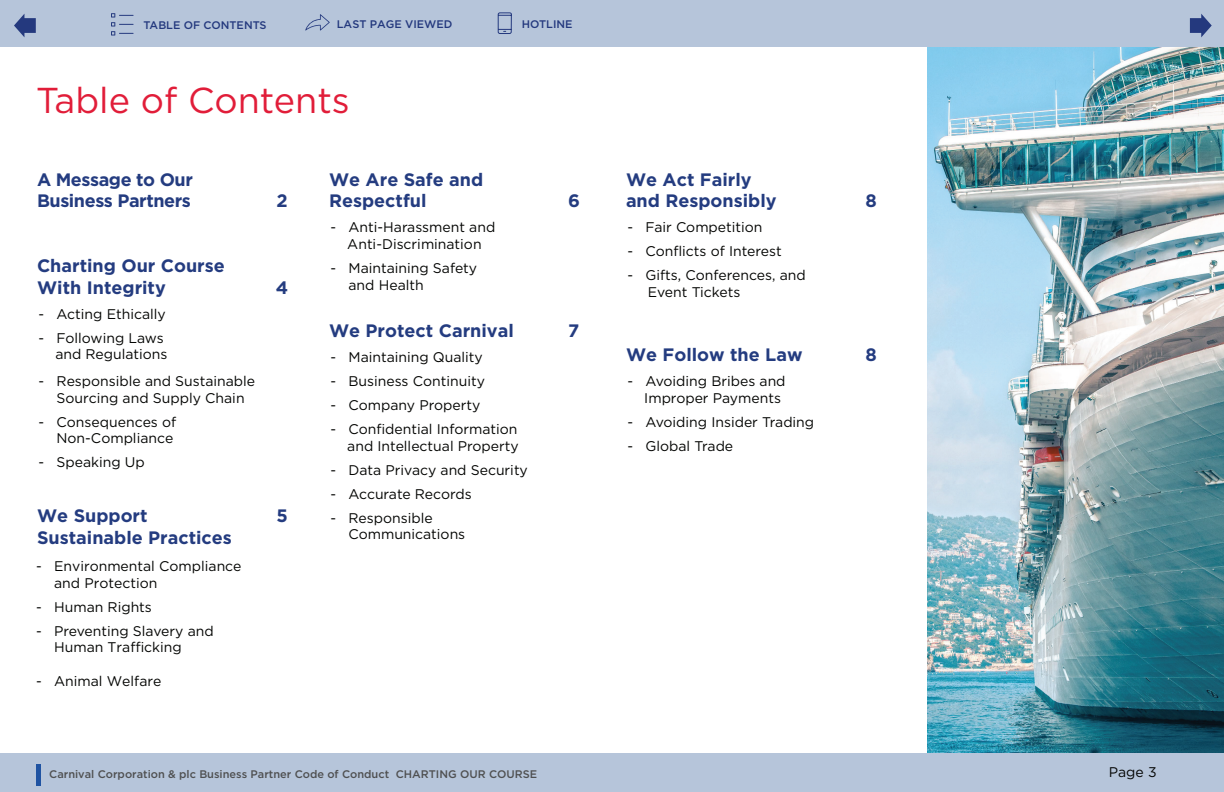
<style>
.page{position:relative;width:1224px;height:792px;background:#fff}
.page>*{position:absolute;margin:0;border:0;box-sizing:border-box;transform-origin:0 0}
.t1{font:36px "Gotham";color:#e11d39}
.t2{font:700 18px/21.6px "Gotham";color:#243c80}
.t3{font:700 18px/21.6px "Gotham";letter-spacing:-.025em;color:#243c80}
.t4{font:14px/16.8px "Gotham";color:#040503}
.t5{font:500 11px "Gotham";color:#4f5051}
.t6{font:500 11px "Gotham";color:#24397e}
</style>
<div class="page">
<img style="left:927px;top:46px;width:297px;height:708px">
<div style="left:0;top:0;width:1224px;height:46px;background:#b6c5da"></div>
<svg style="left:111px;top:13px;width:23px;height:23px"></svg>
<svg style="left:1190px;top:14px;width:22px;height:23px"></svg>
<svg style="left:14px;top:14px;width:22px;height:23px"></svg>
<svg style="left:305px;top:14px;width:25px;height:17px"></svg>
<svg style="left:497px;top:12px;width:15px;height:22px"></svg>
<div style="left:0;top:754px;width:1224px;height:38px;background:#b6c5da"></div>
<div style="left:36px;top:764px;width:5px;height:21px;background:#1f53a2"></div>
<p class="t6" style="left:144px;top:18px;width:125px">TABLE OF CONTENTS</p>
<p class="t6" style="left:337px;top:17px;width:117px">LAST PAGE VIEWED</p>
<p class="t6" style="left:522px;top:17px;width:52px">HOTLINE</p>
<h2 class="t1" style="left:36px;top:77px;width:315px">Table of Contents</h2>
<p class="t3" style="left:37px;top:168px;width:157px">A Message to Our<br>Business Partners</p>
<p class="t2" style="left:276px;top:189px;width:13px">2</p>
<p class="t2" style="left:329px;top:168px;width:156px">We Are Safe and<br>Respectful</p>
<p class="t2" style="left:568px;top:189px;width:13px">6</p>
<p class="t2" style="left:37px;top:254px;width:189px">Charting Our Course<br>With Integrity</p>
<p class="t4" style="left:39px;top:305px;width:129px">- Acting Ethically</p>
<p class="t4" style="left:39px;top:329px;width:130px;text-align:right">- Following Laws and Regulations</p>
<p class="t4" style="left:39px;top:373px;width:218px;text-align:center">- Responsible and Sustainable<br>Sourcing and Supply Chain</p>
<p class="t4" style="left:39px;top:413px;width:139px;text-align:right">- Consequences of<br>Non-Compliance</p>
<p class="t4" style="left:39px;top:453px;width:108px">- Speaking Up</p>
<p class="t2" style="left:276px;top:276px;width:14px">4</p>
<p class="t2" style="left:37px;top:505px;width:112px">We Support</p>
<p class="t2" style="left:276px;top:505px;width:13px">5</p>
<p class="t2" style="left:37px;top:526px;width:196px">Sustainable Practices</p>
<p class="t4" style="left:54px;top:557px;width:189px;text-indent:-18px">- Environmental Compliance and Protection</p>
<p class="t4" style="left:36px;top:598px;width:117px">- Human Rights</p>
<p class="t4" style="left:54px;top:622px;width:161px;text-indent:-18px">- Preventing Slavery and<br>Human Tra°cking</p>
<p class="t4" style="left:36px;top:672px;width:127px">- Animal Welfare</p>
<p class="t4" style="left:331px;top:219px;width:166px;text-align:center">- Anti-Harassment and<br>Anti-Discrimination</p>
<p class="t4" style="left:349px;top:259px;width:130px;text-indent:-18px">- Maintaining Safety and Health</p>
<p class="t2" style="left:329px;top:319px;width:186px">We Protect Carnival</p>
<p class="t2" style="left:568px;top:319px;width:13px">7</p>
<p class="t4" style="left:331px;top:348px;width:154px">- Maintaining Quality</p>
<p class="t4" style="left:331px;top:372px;width:156px">- Business Continuity</p>
<p class="t4" style="left:331px;top:396px;width:151px">- Company Property</p>
<p class="t4" style="left:331px;top:420px;width:190px;text-align:right">- Confdential Information and Intellectual Property</p>
<p class="t4" style="left:331px;top:461px;width:199px">- Data Privacy and Security</p>
<p class="t4" style="left:331px;top:485px;width:143px">- Accurate Records</p>
<p class="t4" style="left:349px;top:509px;width:118px;text-indent:-18px">- Responsible<br>Communications</p>
<p class="t2" style="left:626px;top:168px;width:152px">We Act Fairly and Responsibly</p>
<p class="t4" style="left:628px;top:219px;width:137px">- Fair Competition</p>
<p class="t4" style="left:628px;top:243px;width:156px">- Conficts of Interest</p>
<p class="t4" style="left:648px;top:267px;width:159px;text-indent:-20px">- Gifts, Conferences, and<br>Event Tickets</p>
<p class="t2" style="left:865px;top:189px;width:13px">8</p>
<p class="t2" style="left:626px;top:343px;width:178px">We Follow the Law</p>
<p class="t2" style="left:865px;top:343px;width:13px">8</p>
<p class="t4" style="left:644px;top:372px;width:143px;text-indent:-17px">- Avoiding Bribes and<br>Improper Payments</p>
<p class="t4" style="left:628px;top:413px;width:188px">- Avoiding Insider Trading</p>
<p class="t4" style="left:628px;top:437px;width:107px">- Global Trade</p>
<p class="t5" style="left:49px;top:767px;width:489px">Carnival Corporation &amp; plc Business Partner Code of Conduct CHARTING OUR COURSE</p>
<p class="t4" style="left:1109px;top:763px;width:49px">Page 3</p>
</div>
